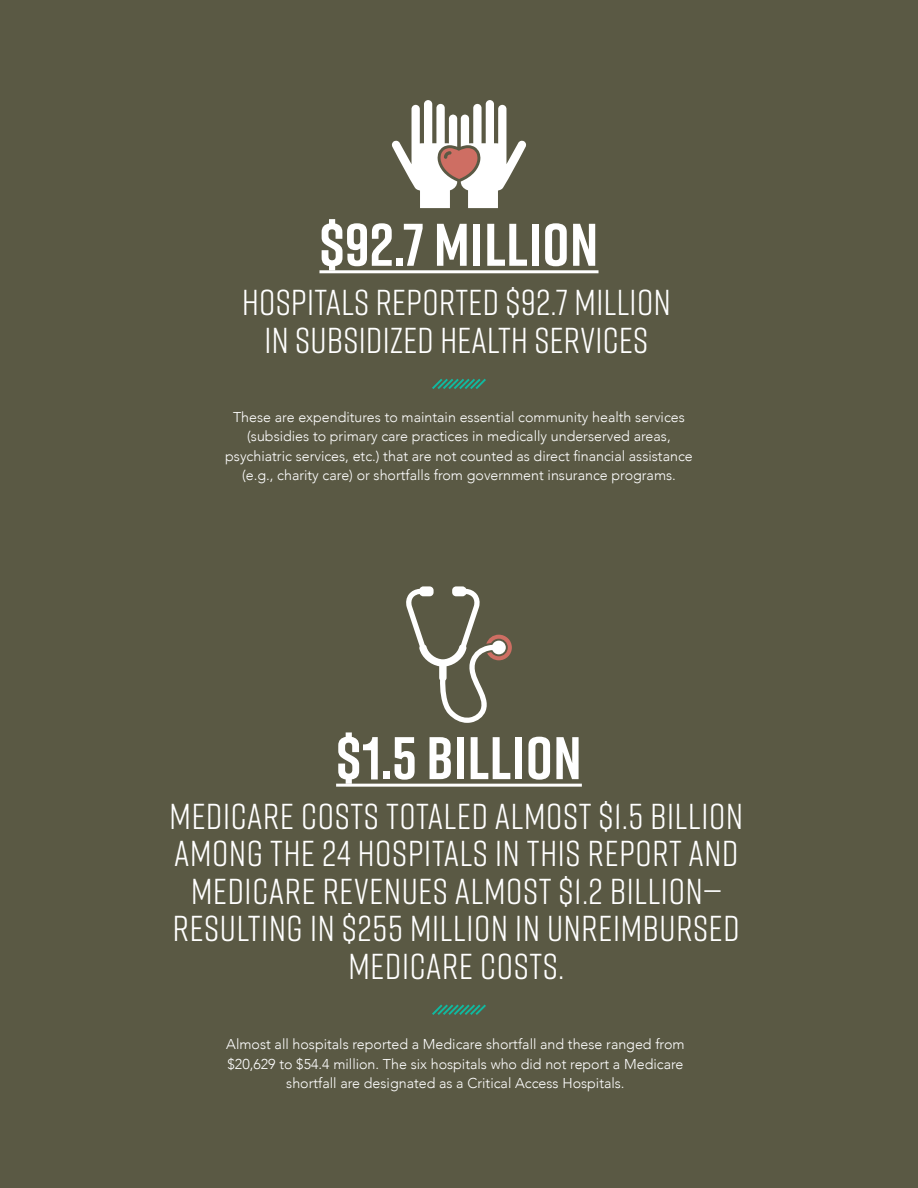
<style>
.page{position:relative;width:918px;height:1188px;background:#5a5944}
.page>*{position:absolute;margin:0;border:0;box-sizing:border-box;transform-origin:0 0}
.t1{font:700 60px "Rift";letter-spacing:.01em;color:#fff}
.t2{font:36px/37.5px "Rift";letter-spacing:.02em;color:#fff;text-align:center}
.t3{font:300 14.25px/19.5px "Avenir";color:#fff;text-align:center}
</style>
<div class="page">
<hr style="left:319px;top:270px;width:280px;height:3px;background:#fff">
<svg style="left:432px;top:379px;width:54px;height:10px"></svg>
<svg style="left:392px;top:100px;width:134px;height:108px"></svg>
<hr style="left:336px;top:784px;width:246px;height:3px;background:#fff">
<svg style="left:432px;top:1004px;width:54px;height:11px"></svg>
<svg style="left:406px;top:586px;width:106px;height:137px"></svg>
<svg style="left:363px;top:737px;width:15px;height:42px"></svg>
<h1 class="t1" style="left:319px;top:202px;width:280px">$92.7 MILLION</h1>
<h2 class="t2" style="left:242px;top:282px;width:430px">HOSPITALS REPORTED $92.7 MILLION<br>IN SUBSIDIZED HEALTH SERVICES</h2>
<p class="t3" style="left:225px;top:407px;width:469px">These are expenditures to maintain essential community health services (subsidies to primary care practices in medically underserved areas, psychiatric services, etc.) that are not counted as direct financial assistance (e.g., charity care) or shortfalls from government insurance programs.</p>
<h1 class="t1" style="left:336px;top:715px;width:247px">$ .5 BILLION</h1>
<h2 class="t2" style="left:170px;top:796px;width:575px">MEDICARE COSTS TOTALED ALMOST $1.5 BILLION AMONG THE 24 HOSPITALS IN THIS REPORT AND MEDICARE REVENUES ALMOST $1.2 BILLION— RESULTING IN $255 MILLION IN UNREIMBURSED MEDICARE COSTS.</h2>
<p class="t3" style="left:226px;top:1034px;width:460px">Almost all hospitals reported a Medicare shortfall and these ranged from $20,629 to $54.4 million. The six hospitals who did not report a Medicare shortfall are designated as a Critical Access Hospitals.</p>
</div>
